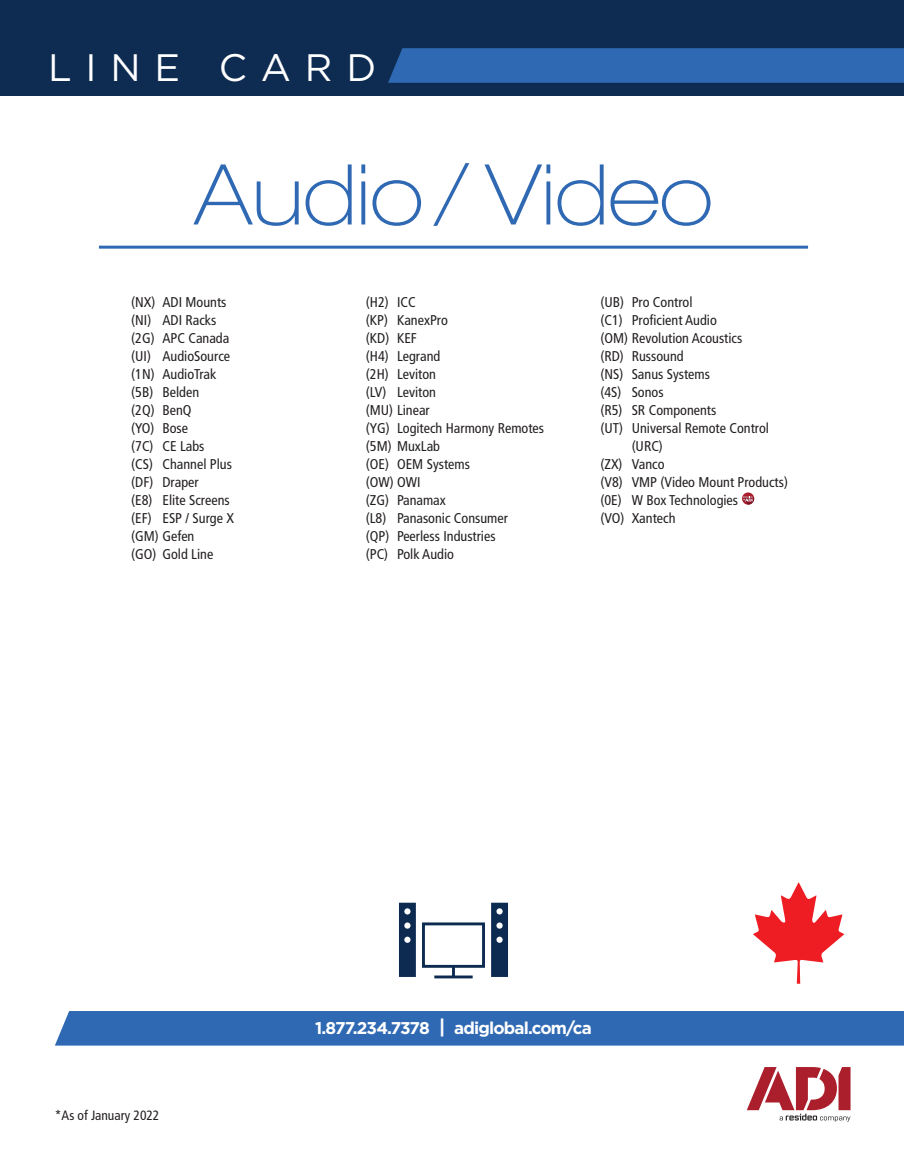
<style>
.page{position:relative;width:904px;height:1174px;background:#fff}
.page>*{position:absolute;margin:0;border:0;box-sizing:border-box;transform-origin:0 0}
.t1{font:100 expanded 84px "Helvetica Neue LT Std";color:#2f69b3}
.t2{font:38.25px "Gotham";letter-spacing:.36em;color:#fff}
.t3{font:700 16.95px "Gotham";letter-spacing:-.05em;color:#fff}
.t4{font:condensed 14.1px/18px "Frutiger LT Std";color:#231f20}
.t5{font:condensed 13.5px "Frutiger LT Std";color:#231f20}
.s1{font-size:19.5px}
</style>
<div class="page">
<div style="left:55px;top:1011px;width:848px;height:34px;background:#2f69b3"></div>
<div style="left:0;top:0;width:903px;height:96px;background:#0e2b51"></div>
<svg style="left:388px;top:48px;width:515px;height:35px;background:#2e67b0"></svg>
<hr style="left:99px;top:245px;width:708px;height:3px;background:#2f69b3">
<svg style="left:399px;top:902px;width:108px;height:76px"></svg>
<svg style="left:753px;top:882px;width:90px;height:101px"></svg>
<svg style="left:741px;top:492px;width:12px;height:12px"></svg>
<svg style="left:742px;top:496px;width:11px;height:8px"></svg>
<svg style="left:747px;top:1067px;width:103px;height:54px"></svg>
<h2 class="t2" style="left:48px;top:43px;width:329px">LINE CARD</h2>
<h1 class="t1" style="left:194px;top:145px;width:519px">Audio / Video</h1>
<p class="t4" style="left:131px;top:293px;width:104px">(NX) ADI Mounts (NI) ADI Racks (2G) APC Canada (UI) AudioSource (1N) AudioTrak (5B) Belden<br>(2Q) BenQ<br>(YO) Bose<br>(7C) CE Labs<br>(CS) Channel Plus (DF) Draper<br>(E8) Elite Screens (EF) ESP / Surge X (GM) Gefen<br>(GO) Gold Line</p>
<p class="t4" style="left:366px;top:293px;width:180px">(H2) ICC<br>(KP) KanexPro<br>(KD) KEF<br>(H4) Legrand<br>(2H) Leviton<br>(LV) Leviton<br>(MU) Linear<br>(YG) Logitech Harmony Remotes (5M) MuxLab<br>(OE) OEM Systems<br>(OW) OWI<br>(ZG) Panamax<br>(L8) Panasonic Consumer<br>(QP) Peerless Industries<br>(PC) Polk Audio</p>
<p class="t4" style="left:600px;top:293px;width:93px">(UB) Pro Control</p>
<p class="t4" style="left:600px;top:311px;width:118px">(C1) Proficient Audio</p>
<p class="t4" style="left:600px;top:329px;width:143px">(OM) Revolution Acoustics</p>
<p class="t4" style="left:600px;top:347px;width:85px">(RD) Russound</p>
<p class="t4" style="left:600px;top:365px;width:111px">(NS) Sanus Systems</p>
<p class="t4" style="left:600px;top:383px;width:65px">(4S) Sonos</p>
<p class="t4" style="left:600px;top:401px;width:117px">(R5) SR Components</p>
<p class="t4" style="left:600px;top:419px;width:170px">(UT) Universal Remote Control</p>
<p class="t4" style="left:631px;top:437px;width:33px">(URC)</p>
<p class="t4" style="left:600px;top:455px;width:65px">(ZX) Vanco</p>
<p class="t4" style="left:600px;top:473px;width:189px">(V8) VMP (Video Mount Products)</p>
<p class="t4" style="left:600px;top:491px;width:139px">(0E) W Box Technologies</p>
<p class="t4" style="left:600px;top:509px;width:76px">(VO) Xantech</p>
<p class="t5" style="left:55px;top:1106px;width:106px">*As of January 2022</p>
<p class="t3" style="left:315px;top:1016px;width:278px">1.877.234.7378 <span class="s1">|</span> adiglobal.com/ca</p>
</div>
